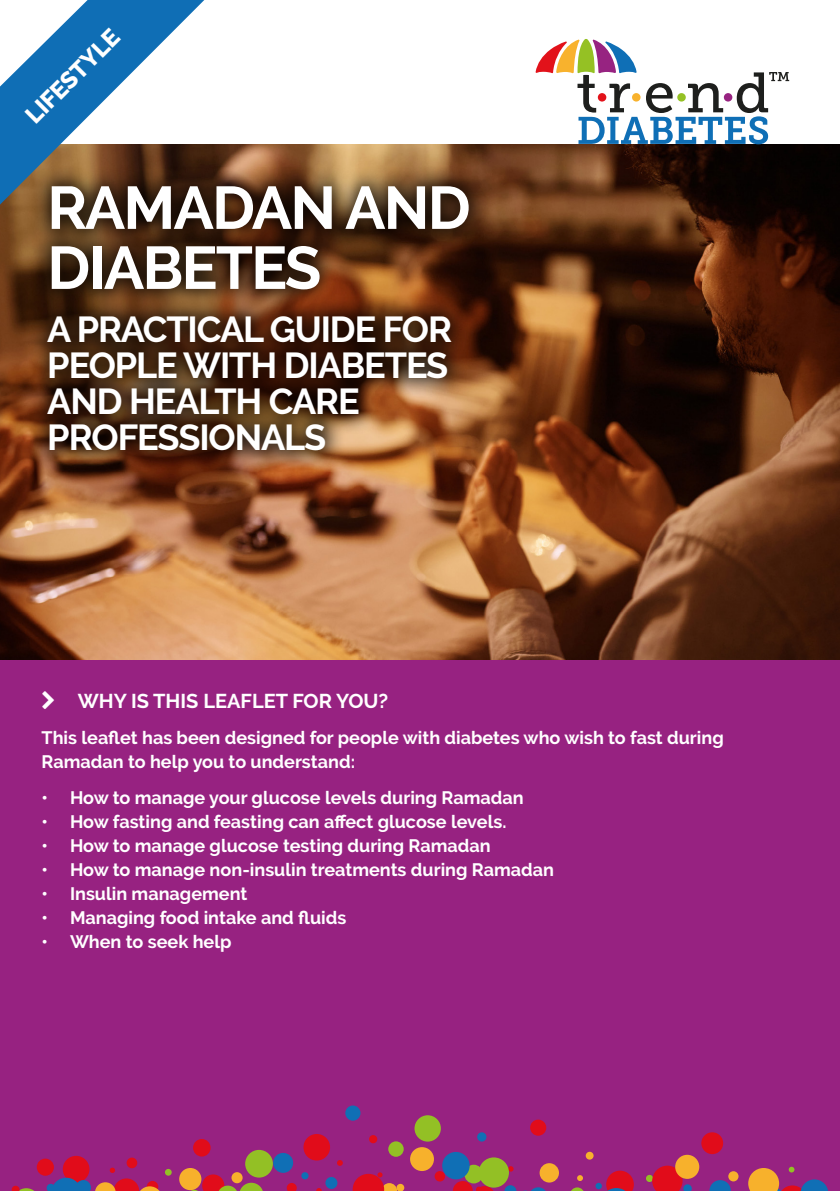
<style>
.page{position:relative;width:840px;height:1191px;background:#fff}
.page>*{position:absolute;margin:0;border:0;box-sizing:border-box;transform-origin:0 0}
.t1{font:700 60px/60px "Raleway";letter-spacing:-.03em;color:#fff}
.t2{font:700 36px/36px "Raleway";letter-spacing:-.03em;color:#fff}
.t3{font:800 24px "Raleway";color:#fff}
.t4{font:700 20px "Raleway";color:#fff}
.t5{font:700 18px/24px "Raleway";color:#fff}
</style>
<div class="page">
<img style="left:0;top:144px;width:839px;height:516px">
<div style="left:0;top:660px;width:839px;height:531px;background:#972281"></div>
<svg style="left:571px;top:1187px;width:13px;height:4px"></svg>
<div style="left:464px;top:1164px;width:19px;height:19px;background:#93c025;border-radius:50%"></div>
<div style="left:63px;top:1155px;width:26px;height:27px;background:#e10c1a;border-radius:50%"></div>
<div style="left:396px;top:1183px;width:8px;height:8px;background:#f7b12c;border-radius:50%"></div>
<svg style="left:709px;top:1180px;width:21px;height:11px"></svg>
<svg style="left:508px;top:1166px;width:5px;height:5px"></svg>
<div style="left:165px;top:1168px;width:7px;height:7px;background:#93c025;border-radius:50%"></div>
<div style="left:727px;top:1171px;width:11px;height:10px;background:#f7b12c;border-radius:50%"></div>
<div style="left:345px;top:1105px;width:15px;height:15px;background:#106fb5;border-radius:50%"></div>
<svg style="left:577px;top:1175px;width:5px;height:6px"></svg>
<div style="left:530px;top:1119px;width:16px;height:16px;background:#e10c1a;border-radius:50%"></div>
<svg style="left:645px;top:1174px;width:7px;height:8px"></svg>
<svg style="left:600px;top:1170px;width:33px;height:21px"></svg>
<div style="left:245px;top:1149px;width:28px;height:28px;background:#93c025;border-radius:50%"></div>
<svg style="left:337px;top:1160px;width:5px;height:5px"></svg>
<div style="left:585px;top:1151px;width:8px;height:8px;background:#f7b12c;border-radius:50%"></div>
<div style="left:388px;top:1141px;width:15px;height:15px;background:#93c025;border-radius:50%"></div>
<div style="left:231px;top:1172px;width:11px;height:11px;background:#f7b12c;border-radius:50%"></div>
<div style="left:126px;top:1157px;width:11px;height:11px;background:#e10c1a;border-radius:50%"></div>
<div style="left:273px;top:1152px;width:20px;height:20px;background:#106fb5;border-radius:50%"></div>
<div style="left:193px;top:1139px;width:17px;height:17px;background:#e10c1a;border-radius:50%"></div>
<div style="left:595px;top:1182px;width:6px;height:7px;background:#106fb5;border-radius:50%"></div>
<svg style="left:504px;top:1185px;width:42px;height:6px"></svg>
<div style="left:37px;top:1158px;width:17px;height:17px;background:#e10c1a;border-radius:50%"></div>
<svg style="left:316px;top:1188px;width:5px;height:3px"></svg>
<svg style="left:286px;top:1183px;width:10px;height:8px"></svg>
<div style="left:414px;top:1115px;width:26px;height:26px;background:#93c025;border-radius:50%"></div>
<svg style="left:352px;top:1172px;width:45px;height:19px"></svg>
<div style="left:410px;top:1147px;width:23px;height:24px;background:#f7b12c;border-radius:50%"></div>
<svg style="left:12px;top:1185px;width:22px;height:6px"></svg>
<div style="left:442px;top:1151px;width:27px;height:28px;background:#106fb5;border-radius:50%"></div>
<svg style="left:748px;top:1166px;width:79px;height:25px"></svg>
<svg style="left:452px;top:1181px;width:43px;height:10px"></svg>
<svg style="left:651px;top:1165px;width:40px;height:26px"></svg>
<div style="left:539px;top:1163px;width:19px;height:19px;background:#f7b12c;border-radius:50%"></div>
<div style="left:179px;top:1168px;width:22px;height:22px;background:#f7b12c;border-radius:50%"></div>
<svg style="left:189px;top:1174px;width:74px;height:17px"></svg>
<div style="left:301px;top:1172px;width:7px;height:7px;background:#106fb5;border-radius:50%"></div>
<div style="left:434px;top:1171px;width:11px;height:10px;background:#e10c1a;border-radius:50%"></div>
<div style="left:369px;top:1135px;width:8px;height:8px;background:#e10c1a;border-radius:50%"></div>
<div style="left:701px;top:1132px;width:21px;height:22px;background:#e10c1a;border-radius:50%"></div>
<div style="left:303px;top:1134px;width:27px;height:26px;background:#e10c1a;border-radius:50%"></div>
<div style="left:478px;top:1157px;width:30px;height:30px;background:#93c025;border-radius:50%"></div>
<div style="left:325px;top:1177px;width:12px;height:12px;background:#106fb5;border-radius:50%"></div>
<div style="left:477px;top:1132px;width:9px;height:9px;background:#106fb5;border-radius:50%"></div>
<div style="left:674px;top:1154px;width:25px;height:24px;background:#f7b12c;border-radius:50%"></div>
<svg style="left:47px;top:1167px;width:113px;height:24px"></svg>
<div style="left:27px;top:166px;width:462px;height:305px;background:#000;opacity:.75"></div>
<svg style="left:0;top:0;width:204px;height:205px"></svg>
<svg style="left:535px;top:39px;width:253px;height:105px"></svg>
<h3 class="t3" style="left:20px;top:110px;width:123px;rotate:-45deg">LIFESTYLE</h3>
<h1 class="t1" style="left:47px;top:178px;width:424px">RAMADAN AND<br>DIABETES</h1>
<h2 class="t2" style="left:47px;top:311px;width:406px">A PRACTICAL GUIDE FOR<br>PEOPLE WITH DIABETES<br>AND HEALTH CARE<br>PROFESSIONALS</h2>
<p class="t4" style="left:78px;top:690px;width:312px">WHY IS THIS LEAFLET FOR YOU?</p>
<p class="t5" style="left:42px;top:726px;width:683px">This leaflet has been designed for people with diabetes who wish to fast during<br>Ramadan to help you to understand:</p>
<p class="t5" style="left:42px;top:786px;width:483px">• How to manage your glucose levels during Ramadan</p>
<p class="t5" style="left:42px;top:810px;width:466px">• How fasting and feasting can affect glucose levels.</p>
<p class="t5" style="left:42px;top:834px;width:450px">• How to manage glucose testing during Ramadan</p>
<p class="t5" style="left:42px;top:858px;width:513px">• How to manage non-insulin treatments during Ramadan</p>
<p class="t5" style="left:42px;top:882px;width:207px">• Insulin management</p>
<p class="t5" style="left:42px;top:906px;width:306px">• Managing food intake and fluids</p>
<p class="t5" style="left:42px;top:930px;width:191px">• When to seek help</p>
</div>
